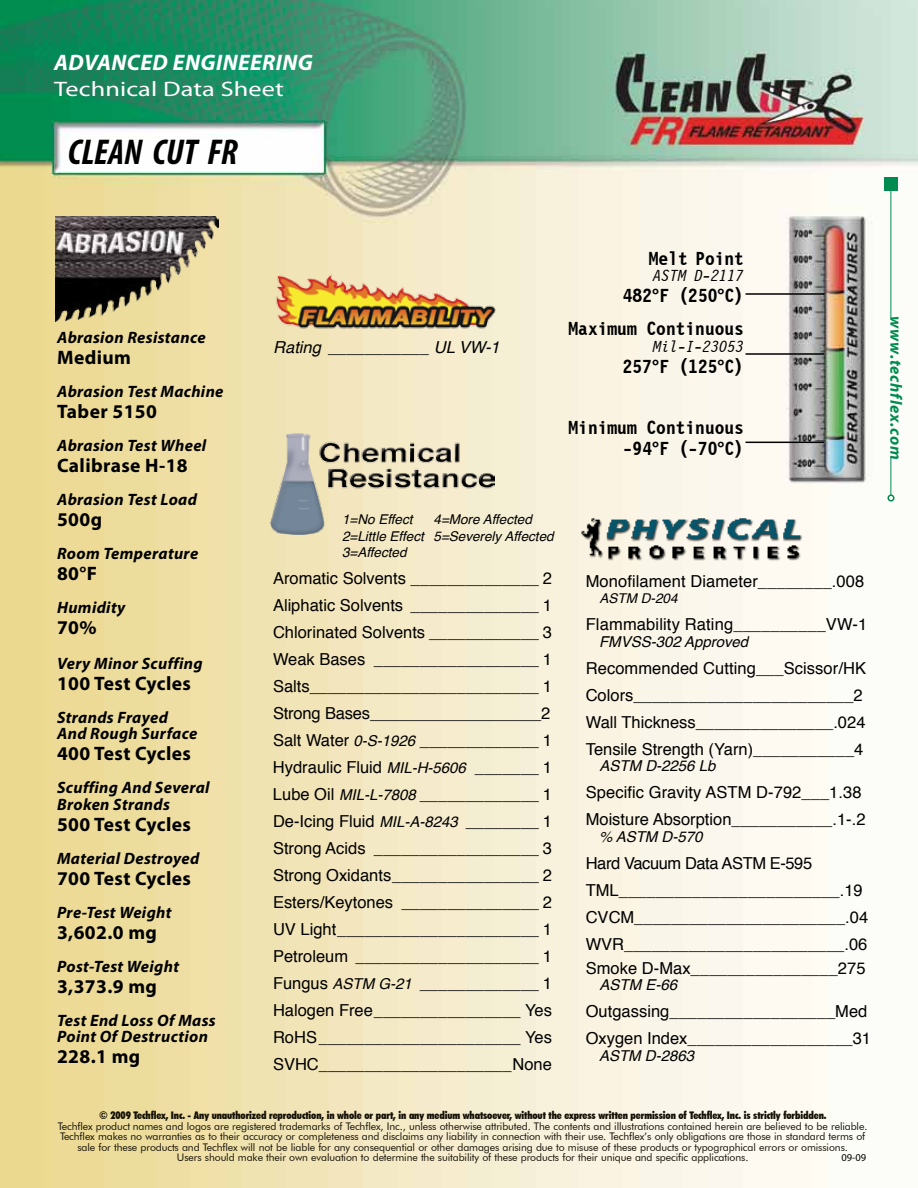
<style>
.page{position:relative;width:918px;height:1188px;background:#fff}
.page>*{position:absolute;margin:0;border:0;box-sizing:border-box;transform-origin:0 0}
.t1{font:italic 700 condensed 36px "Myriad Pro";color:#000}
.t2{font:italic 700 22.5px "Myriad Pro";letter-spacing:.02em;color:#fff}
.t3{font:21px "Myriad Pro";letter-spacing:.005em;color:#fff;scale:1.25 1}
.t4{font:700 19.5px "Myriad Pro";letter-spacing:.02em;color:#000}
.t5{font:700 19.5px/33px "Letter Gothic 12 Pitch BT";color:#000;text-align:right}
.t6{font:16.5px/27px "Helvetica";color:#000}
.t7{font:italic 700 16.5px/16.5px "Myriad Pro";letter-spacing:.02em;color:#000}
.t8{font:16.5px/27px "Helvetica";letter-spacing:-.025em;color:#000}
.t9{font:italic 16.5px "Helvetica";color:#000}
.t10{font:italic 16.5px "Letter Gothic 12 Pitch BT";color:#000}
.t11{font:italic 700 16.5px "Myriad Pro";letter-spacing:.05em;color:#008c4f}
.t12{font:italic 15px "Helvetica";color:#000}
.t13{font:italic 13.5px/16.5px "Helvetica";color:#000}
.t14{font:10.5px/10.5px "Futura BT";letter-spacing:-.01em;color:#141006;text-align:center}
.t15{font:900 condensed 10.5px "Futura BT";letter-spacing:-.01em;color:#141006}
.t16{font:10.5px "Myriad Pro";color:#000}
.s1{font-family:"Myriad Pro"}
.s2{font-style:italic;font-size:15px}
</style>
<div class="page">
<img style="left:0;top:0;width:918px;height:1188px">
<hr style="left:891px;top:457px;width:1px;height:38px;background:#008c4f">
<hr style="left:891px;top:186px;width:1px;height:132px;background:#008c4f">
<div style="left:884px;top:177px;width:14px;height:13px;background:#008c4f"></div>
<div style="left:887px;top:494px;width:8px;height:8px;border:2px solid #008c4f;border-radius:50%"></div>
<img style="left:56px;top:216px;width:163px;height:105px">
<img style="left:270px;top:434px;width:225px;height:100px">
<img style="left:580px;top:514px;width:226px;height:47px">
<img style="left:268px;top:266px;width:231px;height:67px">
<hr style="left:746px;top:293px;width:78px;height:2px;background:#000">
<hr style="left:746px;top:353px;width:78px;height:2px;background:#000">
<hr style="left:746px;top:442px;width:78px;height:1px;background:#000">
<h2 class="t2" style="left:54px;top:48px;width:260px">ADVANCED ENGINEERING</h2>
<p class="t3" style="left:54px;top:76px;width:185px">Technical Data Sheet</p>
<h1 class="t1" style="left:68px;top:129px;width:171px">CLEAN CUT FR</h1>
<p class="t7" style="left:57px;top:329px;width:150px">Abrasion Resistance</p>
<p class="t4" style="left:57px;top:345px;width:75px">Medium</p>
<p class="t7" style="left:57px;top:383px;width:168px">Abrasion Test Machine</p>
<p class="t4" style="left:57px;top:399px;width:101px">Taber 5150</p>
<p class="t7" style="left:57px;top:437px;width:151px">Abrasion Test Wheel</p>
<p class="t4" style="left:57px;top:453px;width:132px">Calibrase H-18</p>
<p class="t7" style="left:57px;top:491px;width:141px">Abrasion Test Load</p>
<p class="t4" style="left:57px;top:507px;width:47px">500g</p>
<p class="t7" style="left:57px;top:545px;width:143px">Room Temperature</p>
<p class="t4" style="left:57px;top:561px;width:42px">80°F</p>
<p class="t7" style="left:57px;top:599px;width:70px">Humidity</p>
<p class="t4" style="left:57px;top:615px;width:41px">70%</p>
<p class="t7" style="left:57px;top:654px;width:147px">Very Minor Scuffing</p>
<p class="t4" style="left:57px;top:670px;width:135px">100 Test Cycles</p>
<p class="t7" style="left:57px;top:708px;width:142px">Strands Frayed<br>And Rough Surface</p>
<p class="t4" style="left:57px;top:741px;width:135px">400 Test Cycles</p>
<p class="t7" style="left:57px;top:779px;width:154px">Scuffing And Several<br>Broken Strands</p>
<p class="t4" style="left:57px;top:811px;width:135px">500 Test Cycles</p>
<p class="t7" style="left:57px;top:849px;width:144px">Material Destroyed</p>
<p class="t4" style="left:57px;top:865px;width:135px">700 Test Cycles</p>
<p class="t7" style="left:57px;top:903px;width:116px">Pre-Test Weight</p>
<p class="t4" style="left:57px;top:919px;width:101px">3,602.0 mg</p>
<p class="t7" style="left:57px;top:957px;width:124px">Post-Test Weight</p>
<p class="t4" style="left:57px;top:973px;width:101px">3,373.9 mg</p>
<p class="t7" style="left:57px;top:1011px;width:160px">Test End Loss Of Mass<br>Point Of Destruction</p>
<p class="t4" style="left:57px;top:1044px;width:85px">228.1 mg</p>
<p class="t9" style="left:273px;top:334px;width:228px">Rating ___________ UL VW-1</p>
<p class="t5" style="left:649px;top:242px;width:97px">Melt Point</p>
<p class="t10" style="left:653px;top:266px;width:92px">ASTM D-2117</p>
<p class="t5" style="left:569px;top:280px;width:177px">482<span class="s1">°</span>F (250<span class="s1">°</span>C)<br>Maximum Continuous</p>
<p class="t10" style="left:653px;top:337px;width:92px">Mil-I-23053</p>
<p class="t5" style="left:623px;top:350px;width:123px">257<span class="s1">°</span>F (125<span class="s1">°</span>C)</p>
<p class="t5" style="left:569px;top:418px;width:177px;line-height:21px">Minimum Continuous -94<span class="s1">°</span>F (-70<span class="s1">°</span>C)</p>
<p class="t13" style="left:342px;top:512px;width:213px;text-indent:92px">4=More Affected<br>2=Little Effect 5=Severely Affected<br>3=Affected</p>
<p class="t6" style="left:273px;top:565px;width:281px;text-align:justify">Aromatic Solvents ______________ 2<br>Aliphatic Solvents ______________ 1<br>Chlorinated Solvents ____________ 3<br>Weak Bases __________________ 1<br>Salts_________________________ 1<br>Strong Bases___________________2<br>Salt Water <span class="s2">0-S-1926</span> _____________ 1<br>Hydraulic Fluid <span class="s2">MIL-H-5606</span> _______ 1<br>Lube Oil <span class="s2">MIL-L-7808</span> _____________ 1<br>De-Icing Fluid <span class="s2">MIL-A-8243</span> ________ 1<br>Strong Acids __________________ 3<br>Strong Oxidants________________ 2<br>Esters/Keytones _______________ 2<br>UV Light______________________ 1<br>Petroleum ____________________ 1<br>Fungus <span class="s2">ASTM G-21</span> _____________ 1<br>Halogen Free________________ Yes RoHS______________________ Yes SVHC_____________________None</p>
<p class="t13" style="left:342px;top:512px;width:72px">1=No Effect</p>
<p class="t6" style="left:586px;top:568px;width:280px">Monofilament Diameter________.008</p>
<p class="t13" style="left:600px;top:591px;width:80px">ASTM D-204</p>
<p class="t6" style="left:586px;top:612px;width:283px">Flammability Rating__________VW-1</p>
<p class="t12" style="left:599px;top:630px;width:151px">FMVSS-302 Approved</p>
<p class="t6" style="left:586px;top:655px;width:282px">Recommended Cutting___Scissor/HK Colors________________________2<br>Wall Thickness_______________.024<br>Tensile Strength (Yarn)___________4</p>
<p class="t12" style="left:600px;top:754px;width:117px">ASTM D-2256 Lb</p>
<p class="t6" style="left:586px;top:780px;width:281px">Specific Gravity ASTM D-792___1.38<br>Moisture Absorption___________.1-.2</p>
<p class="t12" style="left:599px;top:825px;width:105px">% ASTM D-570</p>
<p class="t8" style="left:586px;top:850px;width:284px">Hard Vacuum Data ASTM E-595<br>TML________________________.19<br>CVCM_______________________.04<br>WVR________________________.06</p>
<p class="t6" style="left:586px;top:955px;width:281px">Smoke D-Max________________275</p>
<p class="t12" style="left:600px;top:973px;width:79px">ASTM E-66</p>
<p class="t6" style="left:586px;top:999px;width:287px">Outgassing__________________Med<br>Oxygen Index__________________31</p>
<p class="t12" style="left:599px;top:1044px;width:97px">ASTM D-2863</p>
<p class="t15" style="left:99px;top:1109px;width:729px">© 2009 Techflex, Inc. - Any unauthorized reproduction, in whole or part, in any medium whatsoever, without the express written permission of Techflex, Inc. is strictly forbidden.</p>
<p class="t14" style="left:58px;top:1121px;width:811px">Techflex product names and logos are registered trademarks of Techflex, Inc., unless otherwise attributed. The contents and illustrations contained herein are believed to be reliable.<br>Techflex makes no warranties as to their accuracy or completeness and disclaims any liability in connection with their use. Techflex’s only obligations are those in standard terms of sale for these products and Techflex will not be liable for any consequential or other damages arising due to misuse of these products or typographical errors or omissions.<br>Users should make their own evaluation to determine the suitability of these products for their unique and specific applications.</p>
<p class="t16" style="left:842px;top:1151px;width:26px">09-09</p>
<p class="t11" style="left:907px;top:316px;width:145px;rotate:90deg">www.techflex.com</p>
</div>
